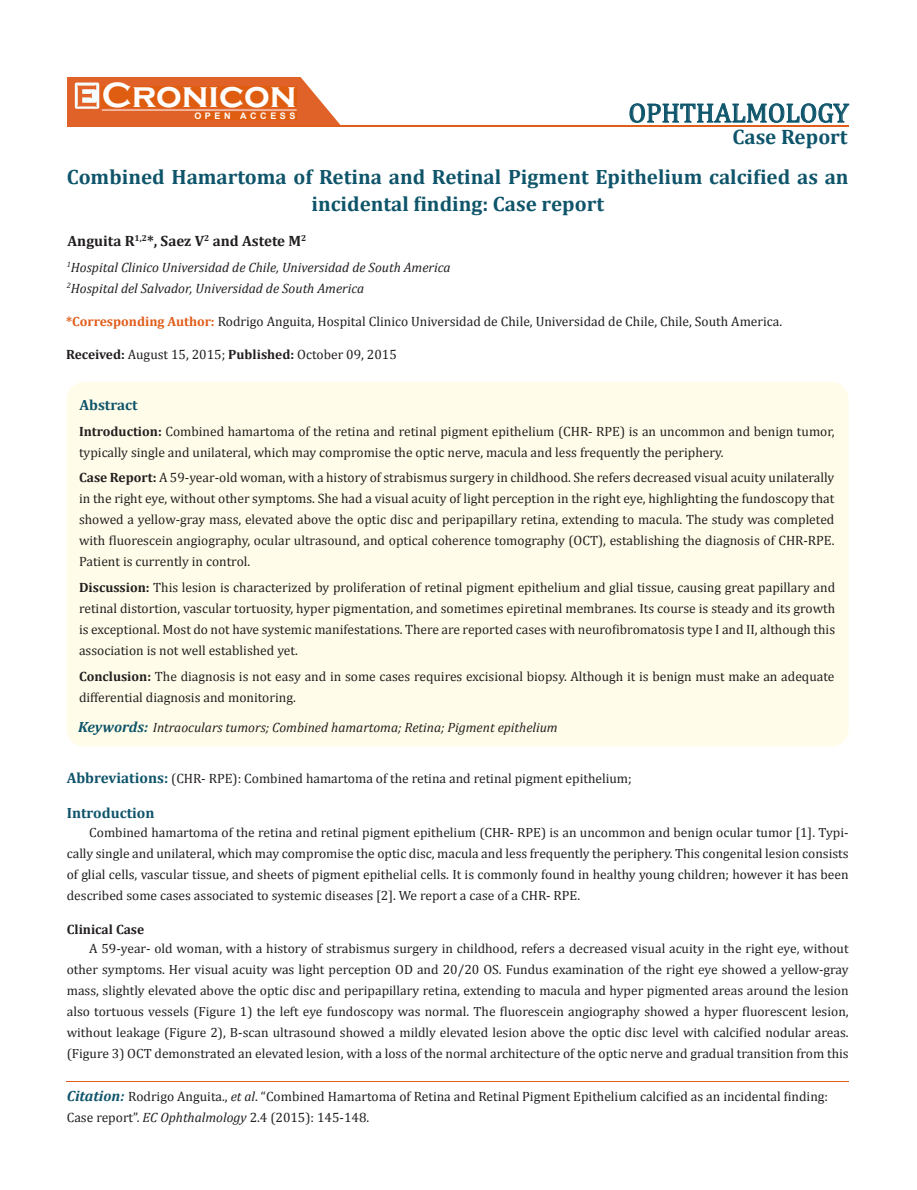
<style>
.page{position:relative;width:917px;height:1190px;background:#fff}
.page>*{position:absolute;margin:0;border:0;box-sizing:border-box;transform-origin:0 0}
.t1{font:700 36px "Copperplate Gothic";color:#fff}
.t2{font:27px "Cambria";color:#0e546a}
.t3{font:700 21px "Cambria";color:#0e546a}
.t4{font:700 20.85px/27px "Cambria";color:#0e546a;text-align:center}
.t5{font:700 15px "Cambria";color:#231f20}
.t6{font:700 14.85px "Cambria";color:#0e546a}
.t7{font:13.5px/21px "Cambria";color:#231f20}
.t8{font:italic 13.5px "Cambria";color:#231f20}
.t9{font:700 13.5px "Cambria";color:#231f20}
.t10{font:13.35px/21px "Cambria";color:#231f20;text-align:justify}
.t11{font:700 9px "Arial";letter-spacing:.4em;color:#fff}
.s1{font-weight:700;font-size:13.35px;color:#e05d1a}
.s2{font-weight:700}
.s3{font-weight:700;font-size:14.85px;color:#0e546a}
.s4{font-weight:700;font-size:15px;color:#0e546a}
.s5{font-weight:700;font-style:italic;font-size:14.85px;color:#0e546a}
.s6{font-style:italic}
</style>
<div class="page">
<div style="left:67px;top:77px;width:290px;height:49px;background:#e06228"></div>
<svg style="left:300px;top:77px;width:57px;height:48px"></svg>
<img style="left:75px;top:82px;width:24px;height:27px">
<div style="left:102px;top:86px;width:195px;height:22px;background:#df5d11"></div>
<div style="left:194px;top:112px;width:103px;height:8px;background:#df5d11"></div>
<svg style="left:629px;top:103px;width:220px;height:20px"></svg>
<hr style="left:102px;top:110px;width:194px;height:1px;background:#fff">
<div style="left:71px;top:385px;width:774px;height:357px;background:#fffde9;border-radius:14px"></div>
<div style="left:67px;top:382px;width:781px;height:364px;border:8px solid #fffde9;border-radius:14px"></div>
<hr style="left:279px;top:125px;width:569px;height:1px;background:#e05d1a">
<hr style="left:67px;top:1081px;width:781px;height:1px;background:#e05d1a">
<p class="t1" style="left:102px;top:75px;width:196px">Cronicon</p>
<p class="t11" style="left:194px;top:110px;width:103px">OPEN ACCESS</p>
<p class="t2" style="left:628px;top:97px;width:222px">OPHTHALMOLOGY</p>
<p class="t3" style="left:732px;top:122px;width:117px">Case Report</p>
<p class="t4" style="left:67px;top:162px;width:783px">Combined Hamartoma of Retina and Retinal Pigment Epithelium calcified as an incidental finding: Case report</p>
<p class="t5" style="left:68px;top:230px;width:240px">Anguita R<sup>1,2</sup>*, Saez V<sup>2</sup> and Astete M<sup>2</sup></p>
<p class="t8" style="left:67px;top:257px;width:385px"><sup>1</sup>Hospital Clinico Universidad de Chile, Universidad de South America</p>
<p class="t8" style="left:67px;top:278px;width:299px"><sup>2</sup>Hospital del Salvador, Universidad de South America</p>
<p class="t7" style="left:66px;top:311px;width:717px"><span class="s1">*Corresponding Author:</span> Rodrigo Anguita, Hospital Clinico Universidad de Chile, Universidad de Chile, Chile, South America.</p>
<p class="t7" style="left:66px;top:344px;width:332px"><span class="s2">Received:</span> August 15, 2015; <span class="s2">Published:</span> October 09, 2015</p>
<p class="t6" style="left:80px;top:394px;width:60px">Abstract</p>
<p class="t7" style="left:79px;top:421px;width:756px"><span class="s2">Introduction:</span> Combined hamartoma of the retina and retinal pigment epithelium (CHR- RPE) is an uncommon and benign tumor, typically single and unilateral, which may compromise the optic nerve, macula and less frequently the periphery.</p>
<p class="t7" style="left:79px;top:467px;width:757px;text-align:justify"><span class="s2">Case Report:</span> A 59-year-old woman, with a history of strabismus surgery in childhood. She refers decreased visual acuity unilaterally in the right eye, without other symptoms. She had a visual acuity of light perception in the right eye, highlighting the fundoscopy that showed a yellow-gray mass, elevated above the optic disc and peripapillary retina, extending to macula. The study was completed with fluorescein angiography, ocular ultrasound, and optical coherence tomography (OCT), establishing the diagnosis of CHR-RPE.<br>Patient is currently in control.</p>
<p class="t7" style="left:79px;top:577px;width:757px;text-align:justify"><span class="s2">Discussion:</span> This lesion is characterized by proliferation of retinal pigment epithelium and glial tissue, causing great papillary and retinal distortion, vascular tortuosity, hyper pigmentation, and sometimes epiretinal membranes. Its course is steady and its growth is exceptional. Most do not have systemic manifestations. There are reported cases with neurofibromatosis type I and II, although this association is not well established yet.</p>
<p class="t7" style="left:79px;top:665px;width:756px"><span class="s2">Conclusion:</span> The diagnosis is not easy and in some cases requires excisional biopsy. Although it is benign must make an adequate differential diagnosis and monitoring.</p>
<p class="t8" style="left:78px;top:718px;width:481px"><span class="s3">Keywords:</span> Intraoculars tumors; Combined hamartoma; Retina; Pigment epithelium</p>
<p class="t7" style="left:67px;top:768px;width:566px"><span class="s4">Abbreviations:</span> (CHR- RPE): Combined hamartoma of the retina and retinal pigment epithelium;</p>
<p class="t6" style="left:67px;top:802px;width:89px">Introduction</p>
<p class="t10" style="left:67px;top:822px;width:783px;text-indent:22px">Combined hamartoma of the retina and retinal pigment epithelium (CHR- RPE) is an uncommon and benign ocular tumor [1]. Typi&shy;cally single and unilateral, which may compromise the optic disc, macula and less frequently the periphery. This congenital lesion consists of glial cells, vascular tissue, and sheets of pigment epithelial cells. It is commonly found in healthy young children; however it has been described some cases associated to systemic diseases [2]. We report a case of a CHR- RPE.</p>
<p class="t9" style="left:67px;top:920px;width:79px">Clinical Case</p>
<p class="t10" style="left:67px;top:937px;width:783px;text-indent:22px">A 59-year- old woman, with a history of strabismus surgery in childhood, refers a decreased visual acuity in the right eye, without other symptoms. Her visual acuity was light perception OD and 20/20 OS. Fundus examination of the right eye showed a yellow-gray mass, slightly elevated above the optic disc and peripapillary retina, extending to macula and hyper pigmented areas around the lesion also tortuous vessels (Figure 1) the left eye fundoscopy was normal. The fluorescein angiography showed a hyper fluorescent lesion, without leakage (Figure 2), B-scan ultrasound showed a mildly elevated lesion above the optic disc level with calcified nodular areas. (Figure 3) OCT demonstrated an elevated lesion, with a loss of the normal architecture of the optic nerve and gradual transition from this</p>
<p class="t7" style="left:67px;top:1086px;width:762px"><span class="s5">Citation:</span> Rodrigo Anguita., <span class="s6">et al</span>. “Combined Hamartoma of Retina and Retinal Pigment Epithelium calcified as an incidental finding:<br>Case report”. <span class="s6">EC Ophthalmology</span> 2.4 (2015): 145-148.</p>
</div>
